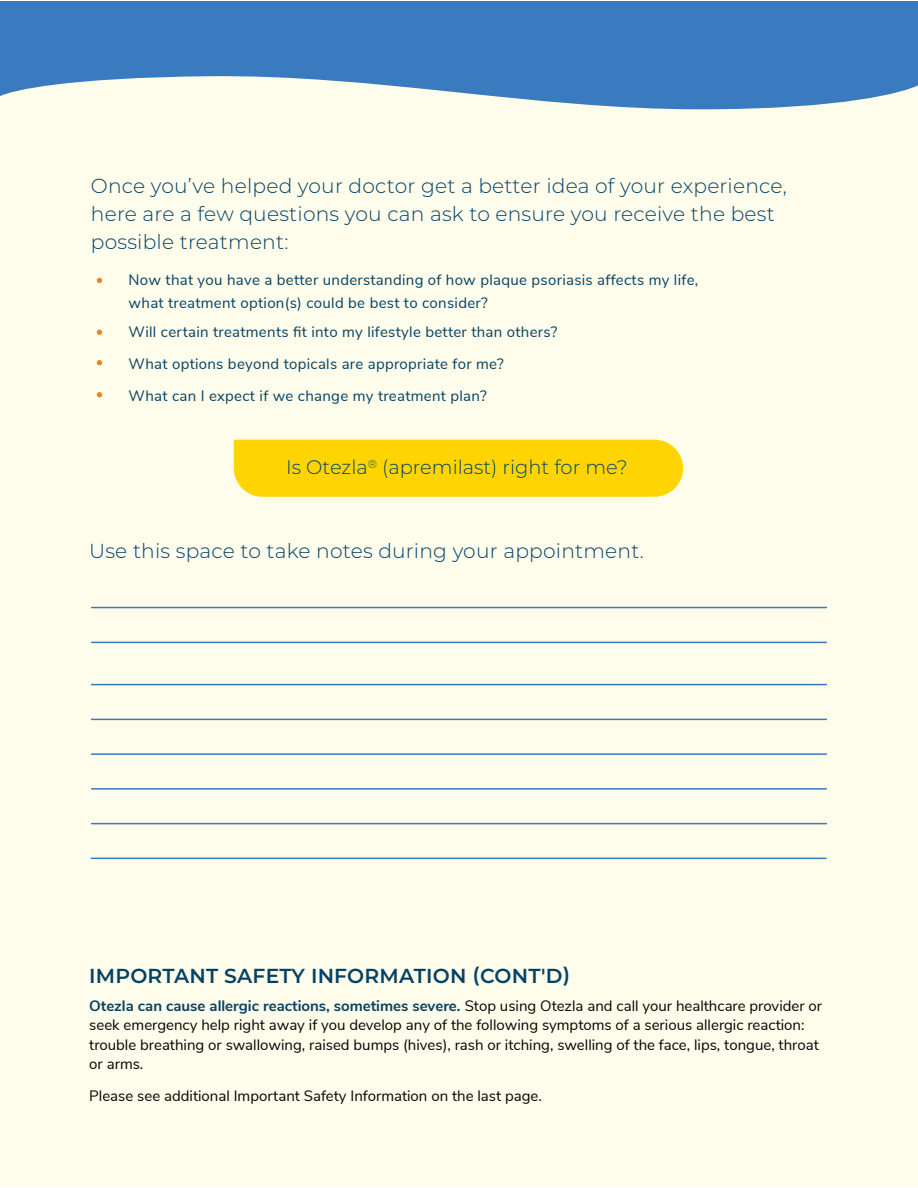
<style>
.page{position:relative;width:918px;height:1188px;background:#fff}
.page>*{position:absolute;margin:0;border:0;box-sizing:border-box;transform-origin:0 0}
.t1{font:300 20.25px/27.6px "Montserrat";letter-spacing:.01em;color:#044265}
.t2{font:600 20.25px "Montserrat";letter-spacing:.01em;color:#044265}
.t3{font:300 19.5px "Montserrat";color:#044265}
.t4{font:15px/19.5px "Nunito Sans";color:#050504}
.t5{font:15px/32px "Nunito Sans";letter-spacing:.02em;color:#044265}
.s1{font-weight:700;color:#044265}
</style>
<div class="page">
<div style="left:0;top:1px;width:918px;height:717px;background:#3a7abe"></div>
<div style="left:0;top:76px;width:918px;height:1110px;background:#fefceb"></div>
<hr style="left:92px;top:607px;width:734px;height:1px;background:#3a7abe">
<hr style="left:92px;top:642px;width:734px;height:1px;background:#3a7abe">
<hr style="left:92px;top:684px;width:734px;height:1px;background:#3a7abe">
<hr style="left:92px;top:719px;width:734px;height:1px;background:#3a7abe">
<hr style="left:92px;top:753px;width:734px;height:2px;background:#3a7abe">
<hr style="left:92px;top:788px;width:734px;height:2px;background:#3a7abe">
<hr style="left:92px;top:823px;width:734px;height:1px;background:#3a7abe">
<hr style="left:91px;top:858px;width:735px;height:1px;background:#3a7abe">
<div style="left:234px;top:440px;width:449px;height:57px;background:#fed503"></div>
<svg style="left:97px;top:278px;width:5px;height:5px"></svg>
<svg style="left:97px;top:330px;width:5px;height:5px"></svg>
<svg style="left:97px;top:360px;width:5px;height:5px"></svg>
<svg style="left:97px;top:392px;width:5px;height:5px"></svg>
<h1 class="t1" style="left:91px;top:172px;width:698px">Once you’ve helped your doctor get a better idea of your experience, here are a few questions you can ask to ensure you receive the best possible treatment:</h1>
<p class="t5" style="left:129px;top:268px;width:571px;line-height:22.5px">Now that you have a better understanding of how plaque psoriasis affects my life, what treatment option(s) could be best to consider?</p>
<p class="t5" style="left:129px;top:315px;width:430px">Will certain treatments fit into my lifestyle better than others?<br>What options beyond topicals are appropriate for me?<br>What can I expect if we change my treatment plan?</p>
<h2 class="t3" style="left:286px;top:454px;width:343px">Is Otezla<sup>®</sup> (apremilast) right for me?</h2>
<h1 class="t1" style="left:89px;top:536px;width:556px">Use this space to take notes during your appointment.</h1>
<h1 class="t2" style="left:89px;top:961px;width:483px">IMPORTANT SAFETY INFORMATION (CONT'D)</h1>
<p class="t4" style="left:89px;top:995px;width:735px"><span class="s1">Otezla can cause allergic reactions, sometimes severe.</span> Stop using Otezla and call your healthcare provider or seek emergency help right away if you develop any of the following symptoms of a serious allergic reaction: trouble breathing or swallowing, raised bumps (hives), rash or itching, swelling of the face, lips, tongue, throat or arms.</p>
<p class="t4" style="left:89px;top:1085px;width:454px">Please see additional Important Safety Information on the last page.</p>
</div>
